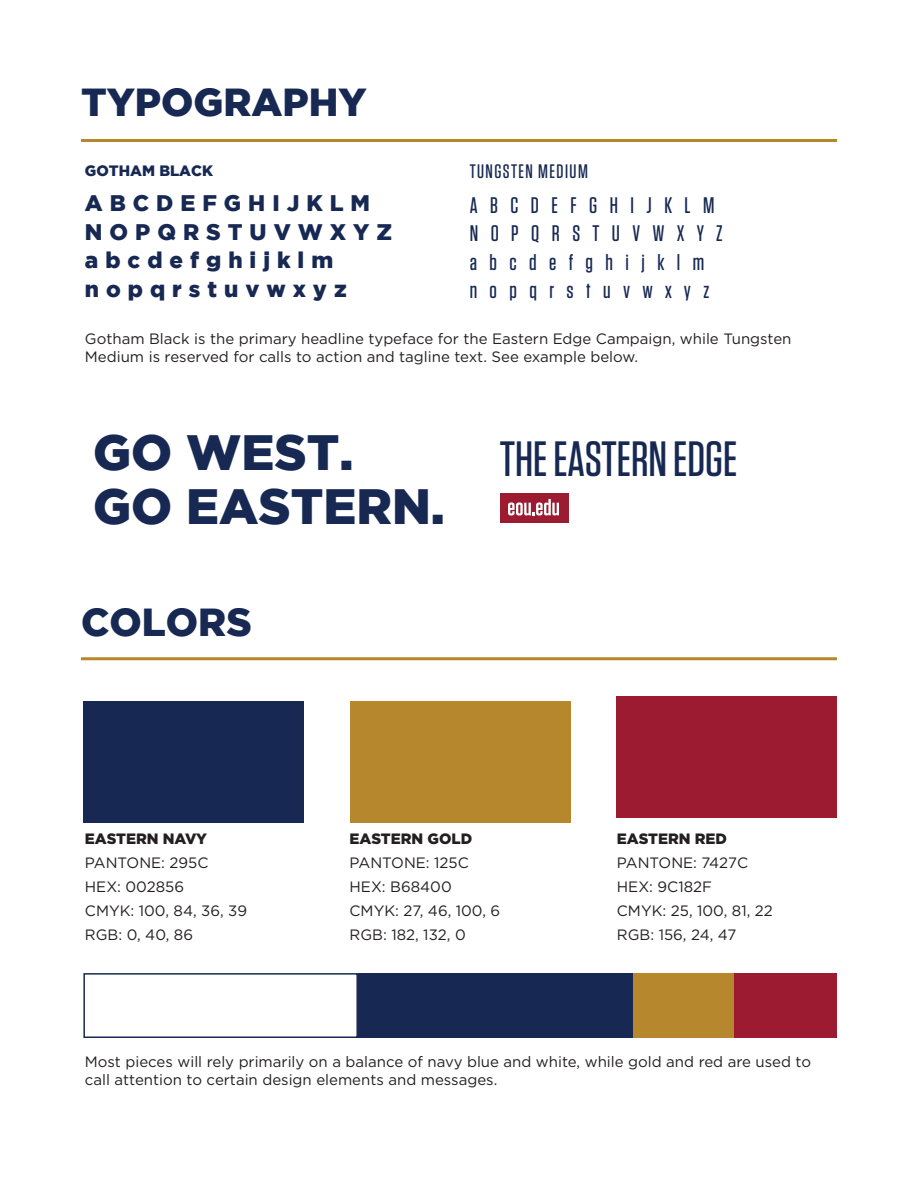
<style>
.page{position:relative;width:918px;height:1188px;background:#fff}
.page>*{position:absolute;margin:0;border:0;box-sizing:border-box;transform-origin:0 0}
.t1{font:900 49.5px "Gotham";color:#172953}
.t2{font:500 49.5px "Tungsten";color:#172953}
.t3{font:900 39px "Gotham";color:#172953}
.t4{font:900 22.5px "Gotham";letter-spacing:.31em;color:#172953}
.t5{font:500 22.5px "Tungsten";letter-spacing:.555em;color:#172953}
.t6{font:500 19.5px "Tungsten";letter-spacing:.075em;color:#172953}
.t7{font:15px/24px "Gotham";color:#231f20}
.t8{font:900 15px "Gotham";color:#231f20}
.t9{font:900 15px "Gotham";color:#172953}
</style>
<div class="page">
<div style="left:632px;top:973px;width:102px;height:65px;background:#b7872d"></div>
<div style="left:734px;top:973px;width:103px;height:65px;background:#9c1b30"></div>
<hr style="left:81px;top:139px;width:756px;height:3px;background:#b7872d">
<hr style="left:81px;top:657px;width:756px;height:3px;background:#b7872d">
<div style="left:83px;top:701px;width:221px;height:122px;background:#172953"></div>
<div style="left:83px;top:973px;width:275px;height:65px;border:2px solid #172953"></div>
<div style="left:358px;top:973px;width:275px;height:65px;background:#172953"></div>
<div style="left:350px;top:701px;width:220px;height:122px;background:#b7872d"></div>
<div style="left:617px;top:697px;width:220px;height:121px;background:#9c1b30"></div>
<div style="left:500px;top:494px;width:68px;height:29px;background:#9c1b30"></div>
<svg style="left:508px;top:499px;width:51px;height:16px"></svg>
<p class="t3" style="left:81px;top:80px;width:287px">TYPOGRAPHY</p>
<p class="t9" style="left:85px;top:162px;width:130px">GOTHAM BLACK</p>
<p class="t4" style="left:85px;top:190px;width:287px">ABCDEFGHIJKLM</p>
<p class="t4" style="left:85px;top:219px;width:309px">NOPQRSTUVWXYZ</p>
<p class="t4" style="left:85px;top:247px;width:250px">abcdefghijklm</p>
<p class="t4" style="left:85px;top:276px;width:263px">nopqrstuvwxyz</p>
<p class="t6" style="left:470px;top:161px;width:120px">TUNGSTEN MEDIUM</p>
<p class="t5" style="left:470px;top:193px;width:246px">ABCDEFGHIJKLM</p>
<p class="t5" style="left:470px;top:222px;width:255px">NOPQRSTUVWXYZ</p>
<p class="t5" style="left:470px;top:250px;width:236px">abcdefghijklm</p>
<p class="t5" style="left:470px;top:279px;width:241px">nopqrstuvwxyz</p>
<p class="t7" style="left:85px;top:330px;width:708px;line-height:18px">Gotham Black is the primary headline typeface for the Eastern Edge Campaign, while Tungsten<br>Medium is reserved for calls to action and tagline text. See example below.</p>
<p class="t1" style="left:93px;top:424px;width:262px">GO WEST.</p>
<p class="t1" style="left:93px;top:478px;width:353px">GO EASTERN.</p>
<p class="t3" style="left:81px;top:600px;width:172px">COLORS</p>
<p class="t2" style="left:500px;top:433px;width:239px">THE EASTERN EDGE</p>
<p class="t8" style="left:85px;top:829px;width:124px">EASTERN NAVY</p>
<p class="t7" style="left:85px;top:851px;width:164px">PANTONE: 295C<br>HEX: 002856<br>CMYK: 100, 84, 36, 39<br>RGB: 0, 40, 86</p>
<p class="t8" style="left:350px;top:829px;width:124px">EASTERN GOLD</p>
<p class="t7" style="left:350px;top:851px;width:152px">PANTONE: 125C<br>HEX: B68400<br>CMYK: 27, 46, 100, 6<br>RGB: 182, 132, 0</p>
<p class="t8" style="left:617px;top:829px;width:112px">EASTERN RED</p>
<p class="t7" style="left:617px;top:851px;width:157px">PANTONE: 7427C<br>HEX: 9C182F<br>CMYK: 25, 100, 81, 22</p>
<p class="t7" style="left:617px;top:923px;width:121px">RGB: 156, 24, 47</p>
<p class="t7" style="left:85px;top:1052px;width:728px;line-height:18px">Most pieces will rely primarily on a balance of navy blue and white, while gold and red are used to call attention to certain design elements and messages.</p>
</div>
